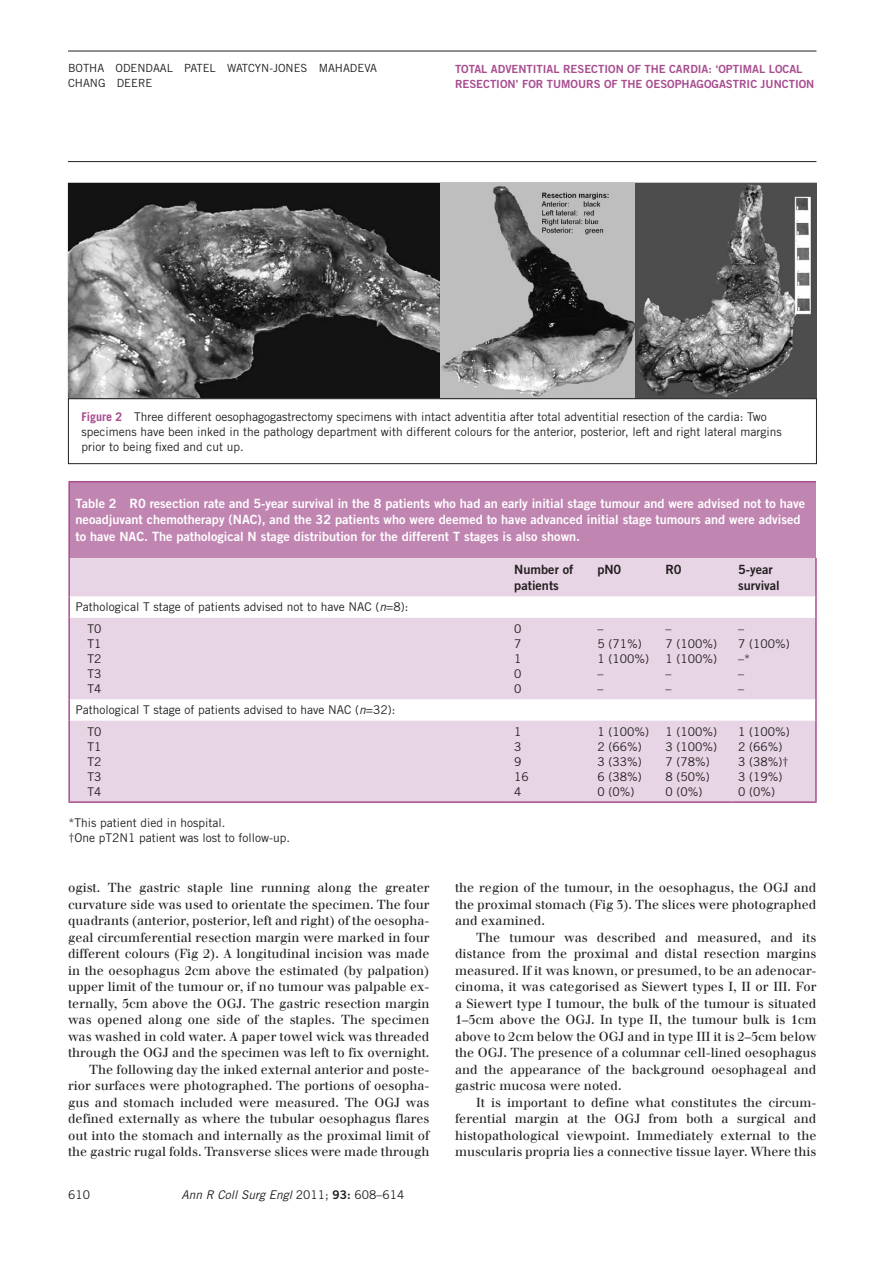
<style>
.page{position:relative;width:893px;height:1263px;background:#fff}
.page>*{position:absolute;margin:0;border:0;box-sizing:border-box;transform-origin:0 0}
.Body_text{font:12.75px/16.5px "Walbaum Com";color:#231f20;text-align:justify}
.Body_text__first_par{font:12.75px/16.5px "Walbaum Com";color:#231f20;text-align:justify}
.TABLE__header_row{font:12.75px/16.5px "Trade Gothic LT Std Bd 2";color:#fff}
.TABLE__subheading_ro{font:12.75px/16.5px "Trade Gothic LT Std Bd 2";color:#231f20}
.TABLE__body_rows{font:12px "Trade Gothic LT Std";color:#231f20}
.Figure_captions{font:12px/15px "Trade Gothic LT Std";color:#231f20}
.Figure_captions-2{font:italic 12px "Trade Gothic LT Std";color:#231f20}
.HEADER__article_titl{font:11.25px/15px "Trade Gothic LT Std Bd 2";color:#a84d90}
.HEADER__authors{font:11.25px/15px "Trade Gothic LT Std";color:#231f20}
.s1{font-weight:700;color:#a84d90}
.s2{font-style:italic}
.s3{font-style:normal}
.s4{font-family:"Trade Gothic LT Std Bd 2";font-style:normal}
</style>
<div class="page">
<div style="left:68px;top:398px;width:749px;height:66px;border:1px solid #231f20"></div>
<img style="left:69px;top:183px;width:372px;height:215px">
<img style="left:441px;top:183px;width:375px;height:215px">
<div style="left:69px;top:482px;width:747px;height:76px;background:#c185b2"></div>
<svg style="left:70px;top:558px;width:745px;height:243px;fill:#e7d4e4"></svg>
<hr style="left:68px;top:481px;width:440px;height:1px;background:#a84d90">
<hr style="left:68px;top:482px;width:2px;height:76px;background:#a84d90">
<hr style="left:508px;top:481px;width:83px;height:1px;background:#a84d90">
<hr style="left:591px;top:481px;width:68px;height:1px;background:#a84d90">
<hr style="left:659px;top:481px;width:73px;height:1px;background:#a84d90">
<hr style="left:732px;top:481px;width:84px;height:1px;background:#a84d90">
<hr style="left:68px;top:558px;width:2px;height:38px;background:#a84d90">
<hr style="left:815px;top:558px;width:2px;height:38px;background:#a84d90">
<hr style="left:68px;top:596px;width:2px;height:22px;background:#a84d90">
<hr style="left:815px;top:596px;width:2px;height:22px;background:#a84d90">
<hr style="left:68px;top:618px;width:2px;height:81px;background:#a84d90">
<hr style="left:815px;top:618px;width:2px;height:81px;background:#a84d90">
<hr style="left:68px;top:699px;width:2px;height:22px;background:#a84d90">
<hr style="left:815px;top:699px;width:2px;height:22px;background:#a84d90">
<hr style="left:68px;top:721px;width:2px;height:80px;background:#a84d90">
<hr style="left:815px;top:721px;width:2px;height:80px;background:#a84d90">
<hr style="left:68px;top:801px;width:440px;height:2px;background:#a84d90">
<hr style="left:508px;top:801px;width:83px;height:2px;background:#a84d90">
<hr style="left:591px;top:801px;width:68px;height:2px;background:#a84d90">
<hr style="left:659px;top:801px;width:73px;height:2px;background:#a84d90">
<hr style="left:732px;top:801px;width:85px;height:2px;background:#a84d90">
<hr style="left:68px;top:51px;width:748px;height:1px;background:#231f20">
<hr style="left:68px;top:161px;width:748px;height:1px;background:#231f20">
<p class="HEADER__authors" style="left:68px;top:60px;width:310px">BOTHA ODENDAAL PATEL WATCYN-JONES MAHADEVA<br>CHANG DEERE</p>
<p class="HEADER__article_titl" style="left:455px;top:61px;width:361px">TOTAL ADVENTITIAL RESECTION OF THE CARDIA: ‘OPTIMAL LOCAL<br>RESECTION’ FOR TUMOURS OF THE OESOPHAGOGASTRIC JUNCTION</p>
<p class="Figure_captions" style="left:82px;top:409px;width:702px"><span class="s1">Figure 2</span> Three different oesophagogastrectomy specimens with intact adventitia after total adventitial resection of the cardia: Two specimens have been inked in the pathology department with different colours for the anterior, posterior, left and right lateral margins prior to being fixed and cut up.</p>
<p class="TABLE__header_row" style="left:76px;top:495px;width:731px">Table 2 R0 resection rate and 5-year survival in the 8 patients who had an early initial stage tumour and were advised not to have neoadjuvant chemotherapy (NAC), and the 32 patients who were deemed to have advanced initial stage tumours and were advised to have NAC. The pathological N stage distribution for the different T stages is also shown.</p>
<p class="TABLE__subheading_ro" style="left:514px;top:560px;width:61px">Number of patients</p>
<p class="TABLE__subheading_ro" style="left:597px;top:560px;width:26px">pN0</p>
<p class="TABLE__subheading_ro" style="left:665px;top:560px;width:18px">R0</p>
<p class="TABLE__subheading_ro" style="left:738px;top:560px;width:43px">5-year survival</p>
<p class="TABLE__body_rows" style="left:76px;top:600px;width:334px">Pathological T stage of patients advised not to have NAC (<span class="s2">n</span>=8):</p>
<p class="TABLE__body_rows" style="left:88px;top:621px;width:16px">T0</p>
<p class="TABLE__body_rows" style="left:88px;top:636px;width:16px">T1</p>
<p class="TABLE__body_rows" style="left:88px;top:651px;width:16px">T2</p>
<p class="TABLE__body_rows" style="left:88px;top:666px;width:16px">T3</p>
<p class="TABLE__body_rows" style="left:88px;top:681px;width:16px">T4</p>
<p class="TABLE__body_rows" style="left:514px;top:621px;width:9px">0</p>
<p class="TABLE__body_rows" style="left:514px;top:636px;width:9px">7</p>
<p class="TABLE__body_rows" style="left:514px;top:651px;width:9px">1</p>
<p class="TABLE__body_rows" style="left:514px;top:666px;width:9px">0</p>
<p class="TABLE__body_rows" style="left:514px;top:681px;width:9px">0</p>
<p class="TABLE__body_rows" style="left:597px;top:621px;width:7px">–</p>
<p class="TABLE__body_rows" style="left:597px;top:636px;width:46px">5 (71%)</p>
<p class="TABLE__body_rows" style="left:597px;top:651px;width:53px">1 (100%)</p>
<p class="TABLE__body_rows" style="left:597px;top:666px;width:7px">–</p>
<p class="TABLE__body_rows" style="left:597px;top:681px;width:7px">–</p>
<p class="TABLE__body_rows" style="left:665px;top:621px;width:7px">–</p>
<p class="TABLE__body_rows" style="left:665px;top:636px;width:53px">7 (100%)</p>
<p class="TABLE__body_rows" style="left:665px;top:651px;width:53px">1 (100%)</p>
<p class="TABLE__body_rows" style="left:665px;top:666px;width:7px">–</p>
<p class="TABLE__body_rows" style="left:665px;top:681px;width:7px">–</p>
<p class="TABLE__body_rows" style="left:738px;top:621px;width:7px">–</p>
<p class="TABLE__body_rows" style="left:738px;top:636px;width:53px">7 (100%)</p>
<p class="TABLE__body_rows" style="left:738px;top:651px;width:13px">–*</p>
<p class="TABLE__body_rows" style="left:738px;top:666px;width:7px">–</p>
<p class="TABLE__body_rows" style="left:738px;top:681px;width:7px">–</p>
<p class="TABLE__body_rows" style="left:76px;top:703px;width:321px">Pathological T stage of patients advised to have NAC (<span class="s2">n</span>=32):</p>
<p class="TABLE__body_rows" style="left:88px;top:724px;width:16px">T0</p>
<p class="TABLE__body_rows" style="left:88px;top:739px;width:16px">T1</p>
<p class="TABLE__body_rows" style="left:88px;top:754px;width:16px">T2</p>
<p class="TABLE__body_rows" style="left:88px;top:769px;width:16px">T3</p>
<p class="TABLE__body_rows" style="left:88px;top:784px;width:16px">T4</p>
<p class="TABLE__body_rows" style="left:68px;top:815px;width:159px">*This patient died in hospital.</p>
<p class="TABLE__body_rows" style="left:68px;top:830px;width:223px">†One pT2N1 patient was lost to follow-up.</p>
<p class="Body_text__first_par" style="left:68px;top:880px;width:363px">ogist. The gastric staple line running along the greater curvature side was used to orientate the specimen. The four quadrants (anterior, posterior, left and right) of the oesopha&shy;geal circumferential resection margin were marked in four different colours (Fig 2). A longitudinal incision was made in the oesophagus 2cm above the estimated (by palpation) upper limit of the tumour or, if no tumour was palpable ex&shy;ternally, 5cm above the OGJ. The gastric resection margin was opened along one side of the staples. The specimen was washed in cold water. A paper towel wick was threaded through the OGJ and the specimen was left to fix overnight.</p>
<p class="Body_text" style="left:68px;top:1061px;width:363px;text-indent:21px">The following day the inked external anterior and poste&shy;rior surfaces were photographed. The portions of oesopha&shy;gus and stomach included were measured. The OGJ was defined externally as where the tubular oesophagus flares out into the stomach and internally as the proximal limit of the gastric rugal folds. Transverse slices were made through</p>
<p class="Figure_captions" style="left:68px;top:1187px;width:23px">610</p>
<p class="Figure_captions-2" style="left:181px;top:1188px;width:224px">Ann R Coll Surg Engl <span class="s3">2011;</span> <span class="s4">93:</span> <span class="s3">608–614</span></p>
<p class="TABLE__body_rows" style="left:514px;top:724px;width:9px">1</p>
<p class="TABLE__body_rows" style="left:514px;top:739px;width:9px">3</p>
<p class="TABLE__body_rows" style="left:514px;top:754px;width:9px">9</p>
<p class="TABLE__body_rows" style="left:514px;top:769px;width:16px">16</p>
<p class="TABLE__body_rows" style="left:514px;top:784px;width:9px">4</p>
<p class="TABLE__body_rows" style="left:597px;top:724px;width:53px">1 (100%)</p>
<p class="TABLE__body_rows" style="left:597px;top:739px;width:46px">2 (66%)</p>
<p class="TABLE__body_rows" style="left:597px;top:754px;width:46px">3 (33%)</p>
<p class="TABLE__body_rows" style="left:597px;top:769px;width:46px">6 (38%)</p>
<p class="TABLE__body_rows" style="left:597px;top:784px;width:38px">0 (0%)</p>
<p class="TABLE__body_rows" style="left:665px;top:724px;width:53px">1 (100%)</p>
<p class="TABLE__body_rows" style="left:665px;top:739px;width:53px">3 (100%)</p>
<p class="TABLE__body_rows" style="left:665px;top:754px;width:46px">7 (78%)</p>
<p class="TABLE__body_rows" style="left:665px;top:769px;width:46px">8 (50%)</p>
<p class="TABLE__body_rows" style="left:665px;top:784px;width:38px">0 (0%)</p>
<p class="TABLE__body_rows" style="left:738px;top:724px;width:53px">1 (100%)</p>
<p class="TABLE__body_rows" style="left:738px;top:739px;width:46px">2 (66%)</p>
<p class="TABLE__body_rows" style="left:738px;top:754px;width:52px">3 (38%)†</p>
<p class="TABLE__body_rows" style="left:738px;top:769px;width:46px">3 (19%)</p>
<p class="TABLE__body_rows" style="left:738px;top:784px;width:38px">0 (0%)</p>
<p class="Body_text" style="left:455px;top:880px;width:363px">the region of the tumour, in the oesophagus, the OGJ and the proximal stomach (Fig 3). The slices were photographed and examined.</p>
<p class="Body_text" style="left:455px;top:929px;width:363px;text-indent:21px">The tumour was described and measured, and its distance from the proximal and distal resection margins measured. If it was known, or presumed, to be an adenocar&shy;cinoma, it was categorised as Siewert types I, II or III. For a Siewert type I tumour, the bulk of the tumour is situated 1–5cm above the OGJ. In type II, the tumour bulk is 1cm above to 2cm below the OGJ and in type III it is 2–5cm below the OGJ. The presence of a columnar cell-lined oesophagus and the appearance of the background oesophageal and gastric mucosa were noted.</p>
<p class="Body_text" style="left:455px;top:1094px;width:363px;text-indent:21px">It is important to define what constitutes the circum&shy;ferential margin at the OGJ from both a surgical and histopathological viewpoint. Immediately external to the muscularis propria lies a connective tissue layer. Where this</p>
</div>
